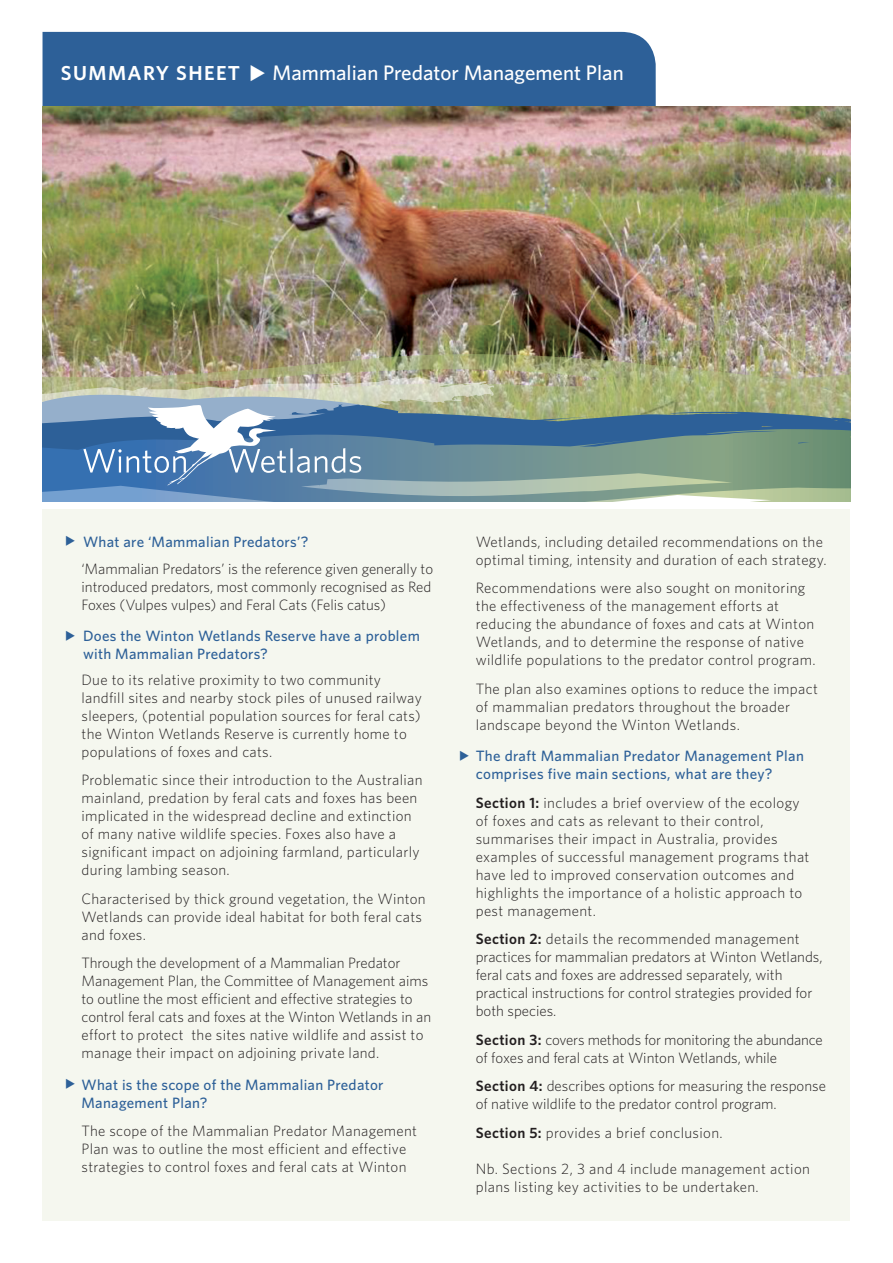
<style>
.page{position:relative;width:893px;height:1263px;background:#fff}
.page>*{position:absolute;margin:0;border:0;box-sizing:border-box;transform-origin:0 0}
.t1{font:500 21px "Whitney";color:#fff}
.t2{font:300 15px/18px "Whitney";letter-spacing:.02em;color:#231f20}
.t3{font:300 15px/18px "Whitney";color:#231f20}
.t4{font:500 15px/18px "Whitney";letter-spacing:.02em;color:#2d6098}
.t5{font:300 15px/18px "Whitney";letter-spacing:-.01em;color:#231f20}
.s1{font-weight:600;font-size:20.25px}
.s2{color:#2d6098}
.s3{font-weight:500;color:#2d6098}
.s4{font-weight:600}
</style>
<div class="page">
<div style="left:43px;top:32px;width:613px;height:74px;background:#2d6098"></div>
<img style="left:43px;top:106px;width:807px;height:244px">
<img style="left:43px;top:350px;width:807px;height:43px">
<svg style="left:819px;top:388px;width:21px;height:3px"></svg>
<svg style="left:496px;top:393px;width:354px;height:29px;background:#8ea07e"></svg>
<svg style="left:561px;top:414px;width:21px;height:2px"></svg>
<svg style="left:589px;top:417px;width:4px;height:4px"></svg>
<svg style="left:43px;top:422px;width:807px;height:79px;background:#759692"></svg>
<div style="left:43px;top:509px;width:807px;height:711px;background:#f5f7ef"></div>
<svg style="left:43px;top:377px;width:453px;height:119px;background:#7b99b0"></svg>
<h1 class="t1" style="left:61px;top:59px;width:564px"><span class="s1">SUMMARY Sheet</span> ◆ Mammalian Predator Management Plan</h1>
<p class="t3" style="left:82px;top:528px;width:353px;line-height:27px;text-indent:-16px"><span class="s2">◆</span> <span class="s3">What are ‘Mammalian Predators’?<br></span>‘Mammalian Predators’ is the reference given generally to</p>
<p class="t3" style="left:82px;top:577px;width:351px">introduced predators, most commonly recognised as Red<br>Foxes (Vulpes vulpes) and Feral Cats (Felis catus)</p>
<p class="t4" style="left:83px;top:627px;width:338px;text-indent:-18px">◆ Does the Winton Wetlands Reserve have a problem with Mammalian Predators?</p>
<p class="t2" style="left:82px;top:670px;width:342px">Due to its relative proximity to two community landfill sites and nearby stock piles of unused railway sleepers, (potential population sources for feral cats) the Winton Wetlands Reserve is currently home to populations of foxes and cats.</p>
<p class="t2" style="left:82px;top:771px;width:342px">Problematic since their introduction to the Australian mainland, predation by feral cats and foxes has been implicated in the widespread decline and extinction of many native wildlife species. Foxes also have a significant impact on adjoining farmland, particularly during lambing season.</p>
<p class="t2" style="left:82px;top:889px;width:346px">Characterised by thick ground vegetation, the Winton<br>Wetlands can provide ideal habitat for both feral cats and foxes.</p>
<p class="t3" style="left:82px;top:954px;width:351px">Through the development of a Mammalian Predator Management Plan, the Committee of Management aims to outline the most efficient and effective strategies to control feral cats and foxes at the Winton Wetlands in an effort to protect the sites native wildlife and assist to manage their impact on adjoining private land.</p>
<p class="t4" style="left:82px;top:1075px;width:304px;text-indent:-17px">◆ What is the scope of the Mammalian Predator<br>Management Plan?</p>
<p class="t2" style="left:82px;top:1122px;width:337px">The scope of the Mammalian Predator Management<br>Plan was to outline the most efficient and effective strategies to control foxes and feral cats at Winton</p>
<p class="t2" style="left:476px;top:532px;width:353px">Wetlands, including detailed recommendations on the optimal timing, intensity and duration of each strategy.</p>
<p class="t2" style="left:476px;top:579px;width:341px">Recommendations were also sought on monitoring the effectiveness of the management efforts at reducing the abundance of foxes and cats at Winton Wetlands, and to determine the response of native wildlife populations to the predator control program.</p>
<p class="t2" style="left:476px;top:679px;width:344px">The plan also examines options to reduce the impact of mammalian predators throughout the broader landscape beyond the Winton Wetlands.</p>
<p class="t4" style="left:476px;top:747px;width:330px;text-indent:-17px">◆ The draft Mammalian Predator Management Plan comprises five main sections, what are they?</p>
<p class="t2" style="left:476px;top:793px;width:335px"><span class="s4">Section 1:</span> includes a brief overview of the ecology of foxes and cats as relevant to their control, summarises their impact in Australia, provides examples of successful management programs that have led to improved conservation outcomes and highlights the importance of a holistic approach to pest management.</p>
<p class="t3" style="left:476px;top:930px;width:348px"><span class="s4">Section 2:</span> details the recommended management practices for mammalian predators at Winton Wetlands, feral cats and foxes are addressed separately, with practical instructions for control strategies provided for both species.</p>
<p class="t5" style="left:476px;top:1030px;width:348px"><span class="s4">Section 3:</span> covers methods for monitoring the abundance of foxes and feral cats at Winton Wetlands, while</p>
<p class="t3" style="left:476px;top:1077px;width:352px"><span class="s4">Section 4:</span> describes options for measuring the response of native wildlife to the predator control program.</p>
<p class="t2" style="left:476px;top:1123px;width:249px"><span class="s4">Section 5:</span> provides a brief conclusion.</p>
<p class="t2" style="left:476px;top:1159px;width:336px">Nb. Sections 2, 3 and 4 include management action plans listing key activities to be undertaken.</p>
</div>
